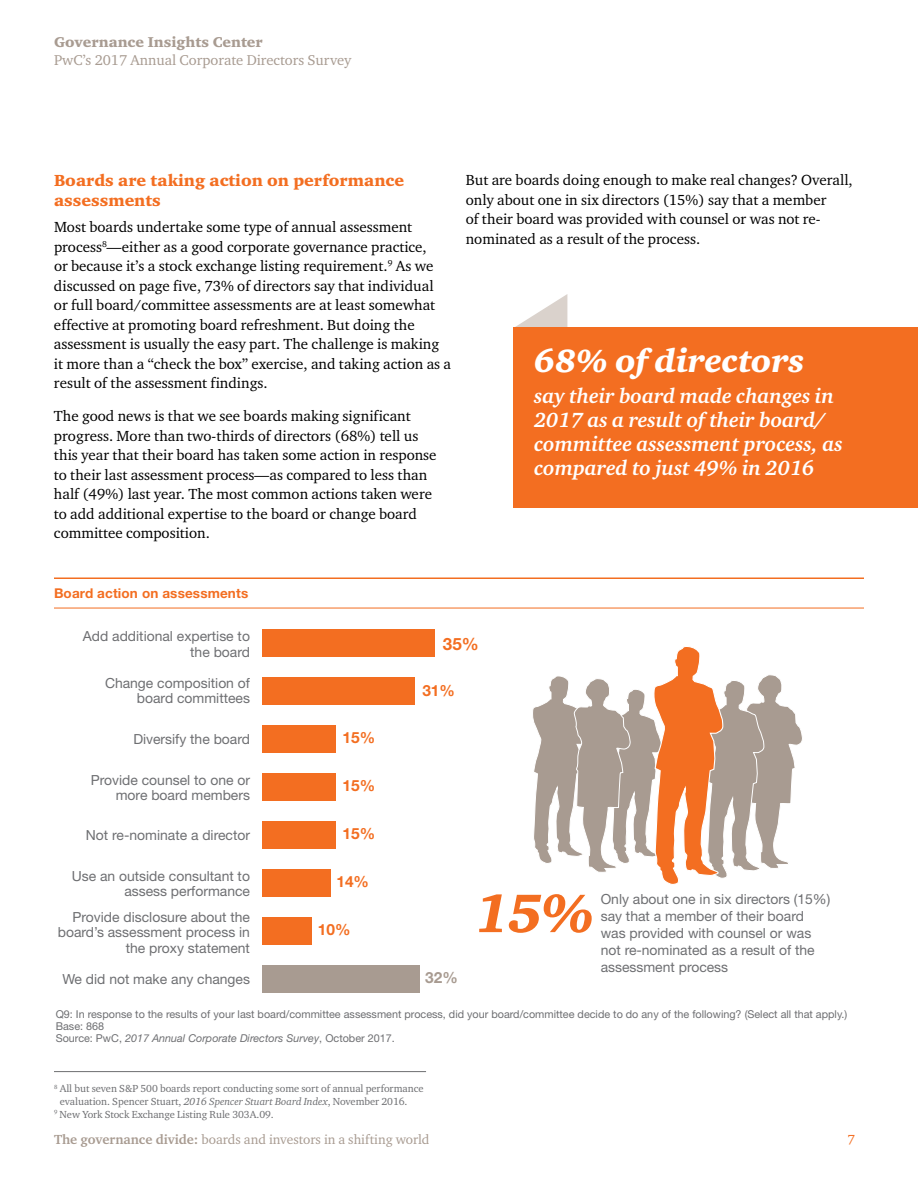
<style>
.page{position:relative;width:918px;height:1188px;background:#fff}
.page>*{position:absolute;margin:0;border:0;box-sizing:border-box;transform-origin:0 0}
.t1{font:italic 900 55.65px "Charter ITC Pro";color:#f36e21}
.t2{font:italic 900 33px "Charter ITC Pro";letter-spacing:-.005em;color:#fff}
.t3{font:italic 700 21px/24px "Charter ITC Pro";letter-spacing:-.005em;color:#fff}
.t4{font:700 16.95px "Helvetica Neue";color:#f36e21}
.t5{font:900 16.5px/19.5px "Charter ITC Pro";color:#f36e21}
.t6{font:700 15.45px "Helvetica Neue";color:#f36e21}
.t7{font:700 15.45px "Helvetica Neue";color:#a89b91}
.t8{font:15px/19.5px "Charter ITC Pro";color:#000}
.t9{font:14.7px "Charter ITC Pro";color:#a89b91}
.t10{font:900 14.7px "Charter ITC Pro";color:#a89b91}
.t11{font:13.95px/15.5px "Helvetica Neue";color:#6e6f72;text-align:right}
.t12{font:13.5px "Charter ITC Pro";color:#a89b91}
.t13{font:700 13.5px "Helvetica Neue";letter-spacing:.01em;color:#f36e21}
.t14{font:13.5px "Charter ITC Pro";color:#f36e21}
.t15{font:10.8px/12.3px "Helvetica Neue";color:#6e6f72}
.t16{font:10.5px "Charter ITC Pro";letter-spacing:-.005em;color:#6d6e71}
.s1{font-style:italic}
.s2{font-weight:700}
</style>
<div class="page">
<hr style="left:54px;top:1071px;width:372px;height:1px;background:#6d6e71">
<hr style="left:54px;top:578px;width:810px;height:1px;background:#f36e21">
<hr style="left:54px;top:608px;width:810px;height:1px;background:#f36e21">
<div style="left:262px;top:630px;width:173px;height:27px;background:#f36e21"></div>
<div style="left:262px;top:678px;width:153px;height:27px;background:#f36e21"></div>
<div style="left:262px;top:726px;width:74px;height:27px;background:#f36e21"></div>
<div style="left:262px;top:773px;width:74px;height:27px;background:#f36e21"></div>
<div style="left:262px;top:821px;width:74px;height:27px;background:#f36e21"></div>
<div style="left:262px;top:869px;width:69px;height:27px;background:#f36e21"></div>
<div style="left:262px;top:917px;width:49px;height:27px;background:#f36e21"></div>
<div style="left:262px;top:965px;width:158px;height:27px;background:#a89b91"></div>
<svg style="left:533px;top:647px;width:269px;height:238px"></svg>
<svg style="left:514px;top:294px;width:53px;height:34px"></svg>
<div style="left:514px;top:328px;width:404px;height:180px;background:#f36e21"></div>
<p class="t10" style="left:54px;top:33px;width:210px">Governance Insights Center</p>
<p class="t9" style="left:54px;top:51px;width:299px">PwC’s 2017 Annual Corporate Directors Survey</p>
<p class="t5" style="left:54px;top:171px;width:352px">Boards are taking action on performance assessments</p>
<p class="t8" style="left:54px;top:217px;width:399px">Most boards undertake some type of annual assessment process<sup>8</sup><span class="s1">—</span>either as a good corporate governance practice,<br>or because it’s a stock exchange listing requirement.<sup>9</sup> As we discussed on page five, 73% of directors say that individual or full board/committee assessments are at least somewhat effective at promoting board refreshment. But doing the assessment is usually the easy part. The challenge is making it more than a “check the box” exercise, and taking action as a result of the assessment findings.</p>
<p class="t8" style="left:54px;top:406px;width:384px">The good news is that we see boards making significant progress. More than two-thirds of directors (68%) tell us this year that their board has taken some action in response to their last assessment process<span class="s1">—</span>as compared to less than half (49%) last year. The most common actions taken were to add additional expertise to the board or change board committee composition.</p>
<p class="t8" style="left:466px;top:170px;width:389px">But are boards doing enough to make real changes? Overall, only about one in six directors (15%) say that a member<br>of their board was provided with counsel or was not re&shy;nominated as a result of the process.</p>
<h2 class="t2" style="left:534px;top:340px;width:272px">68% of directors</h2>
<h3 class="t3" style="left:534px;top:384px;width:310px">say their board made changes in<br>2017 as a result of their board/ committee assessment process, as compared to just 49% in 2016</h3>
<p class="t13" style="left:54px;top:585px;width:196px">Board action on assessments</p>
<p class="t11" style="left:83px;top:629px;width:169px">Add additional expertise to the board</p>
<p class="t11" style="left:105px;top:676px;width:147px">Change composition of board committees</p>
<p class="t11" style="left:133px;top:732px;width:118px">Diversify the board</p>
<p class="t11" style="left:91px;top:773px;width:161px">Provide counsel to one or more board members</p>
<p class="t11" style="left:86px;top:828px;width:166px">Not re-nominate a director</p>
<p class="t11" style="left:72px;top:869px;width:180px">Use an outside consultant to assess performance</p>
<p class="t11" style="left:58px;top:910px;width:194px">Provide disclosure about the board’s assessment process in the proxy statement</p>
<p class="t11" style="left:63px;top:972px;width:189px">We did not make any changes</p>
<p class="t6" style="left:343px;top:728px;width:34px">15%</p>
<p class="t6" style="left:343px;top:776px;width:34px">15%</p>
<p class="t6" style="left:343px;top:824px;width:34px">15%</p>
<p class="t6" style="left:336px;top:872px;width:34px">14%</p>
<p class="t6" style="left:318px;top:920px;width:34px">10%</p>
<p class="t4" style="left:443px;top:633px;width:37px">35%</p>
<p class="t6" style="left:422px;top:681px;width:34px">31%</p>
<p class="t7" style="left:425px;top:968px;width:34px">32%</p>
<h1 class="t1" style="left:475px;top:879px;width:122px">15%</h1>
<p class="t11" style="left:601px;top:891px;width:231px;line-height:17px;text-align:left">Only about one in six directors (15%) say that a member of their board was provided with counsel or was not re-nominated as a result of the assessment process</p>
<p class="t15" style="left:56px;top:1008px;width:793px">Q9: In response to the results of your last board/committee assessment process, did your board/committee decide to do any of the following? (Select all that apply.)<br>Base: 868<br>Source: PwC, <span class="s1">2017 Annual Corporate Directors Survey</span>, October 2017.</p>
<p class="t16" style="left:54px;top:1082px;width:371px"><sup>8</sup> All but seven S&amp;P 500 boards report conducting some sort of annual performance</p>
<p class="t16" style="left:60px;top:1095px;width:349px">evaluation. Spencer Stuart, <span class="s1">2016 Spencer Stuart Board Index</span>, November 2016.</p>
<p class="t16" style="left:54px;top:1108px;width:221px"><sup>9</sup> New York Stock Exchange Listing Rule 303A.09.</p>
<p class="t12" style="left:54px;top:1131px;width:377px"><span class="s2">The governance divide:</span> boards and investors in a shifting world</p>
<p class="t14" style="left:847px;top:1131px;width:9px">7</p>
</div>
